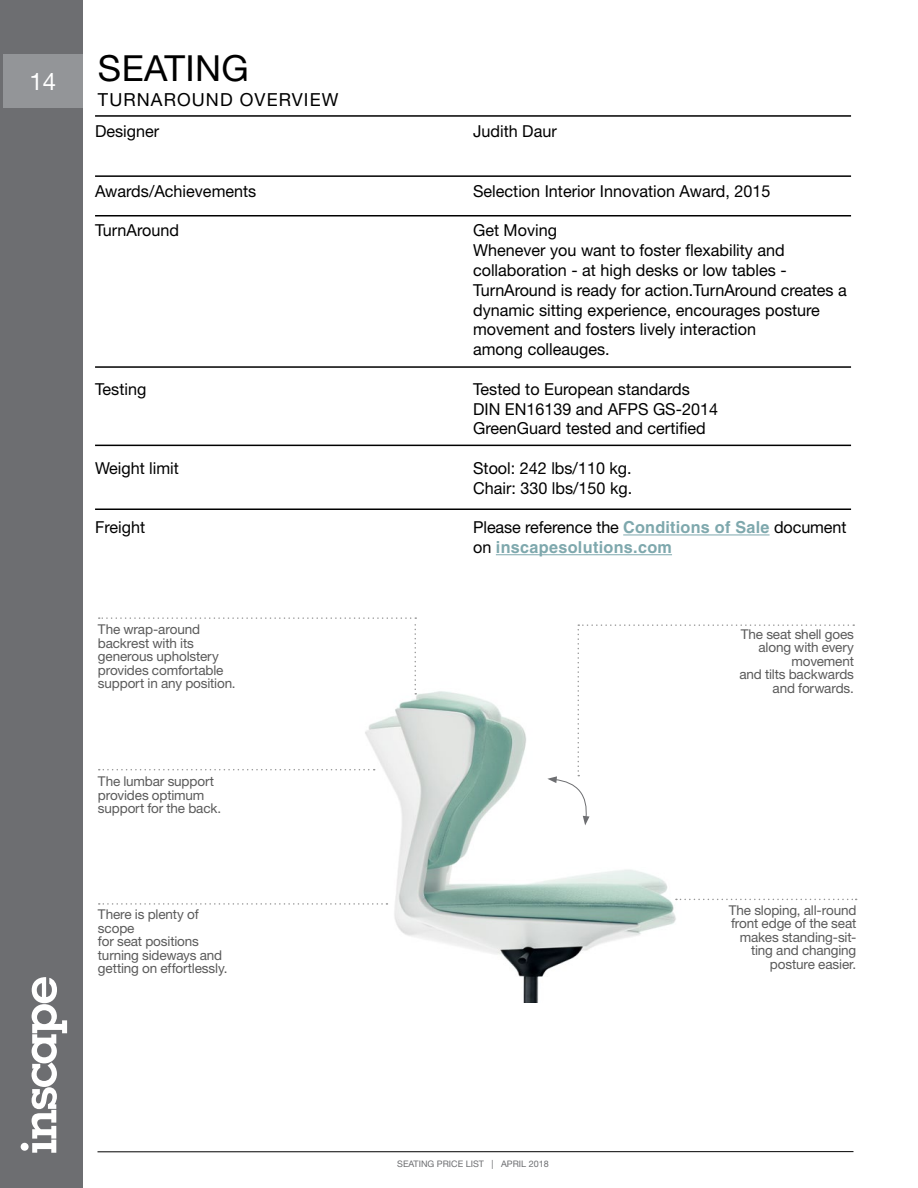
<style>
.page{position:relative;width:918px;height:1188px;background:#fff}
.page>*{position:absolute;margin:0;border:0;box-sizing:border-box;transform-origin:0 0}
.t1{font:36px "Helvetica Neue LT Std";letter-spacing:.01em;color:#000}
.Sub_Category{font:18px "Helvetica Neue LT Std";letter-spacing:.06em;color:#000}
.t2{font:16.5px/19.8px "Helvetica Neue LT Std";color:#000}
.t3{font:700 16.5px/19.8px "Helvetica LT Std";letter-spacing:.02em;color:#7ea8ad}
.t4{font:13.5px/13.5px "Helvetica Neue LT Std";letter-spacing:-.01em;color:#5a5a5a}
.t5{font:9px "Helvetica Neue LT Std";color:#6d6e71}
.s1{font-family:"Helvetica Neue LT Std";font-weight:400;color:#000}
</style>
<div class="page">
<div style="left:0;top:0;width:83px;height:1188px;background:#6d6e71"></div>
<hr style="left:98px;top:1151px;width:756px;height:1px;background:#000">
<div style="left:3px;top:54px;width:80px;height:54px;background:#939598"></div>
<div style="left:21px;top:1143px;width:8px;height:8px;background:#fff;border-radius:50%"></div>
<svg style="left:32px;top:977px;width:35px;height:176px"></svg>
<hr style="left:95px;top:115px;width:756px;height:2px;background:#000">
<hr style="left:623px;top:535px;width:147px;height:1px;background:#7ea8ad">
<hr style="left:496px;top:554px;width:176px;height:1px;background:#7ea8ad">
<hr style="left:95px;top:175px;width:756px;height:2px;background:#000">
<hr style="left:95px;top:215px;width:756px;height:2px;background:#000">
<img style="left:317px;top:691px;width:462px;height:311px">
<svg style="left:547px;top:624px;width:307px;height:201px"></svg>
<svg style="left:676px;top:899px;width:181px;height:1px"></svg>
<svg style="left:99px;top:903px;width:288px;height:2px"></svg>
<svg style="left:99px;top:769px;width:276px;height:1px"></svg>
<svg style="left:99px;top:617px;width:317px;height:78px"></svg>
<hr style="left:95px;top:366px;width:756px;height:2px;background:#000">
<hr style="left:95px;top:445px;width:756px;height:1px;background:#000">
<hr style="left:95px;top:508px;width:756px;height:2px;background:#000">
<h1 class="t1" style="left:30px;top:46px;width:221px"><sub>14</sub> SEATING</h1>
<p class="t2" style="left:95px;top:121px;width:66px">Designer</p>
<p class="t2" style="left:473px;top:121px;width:85px">Judith Daur</p>
<p class="Sub_Category" style="left:98px;top:89px;width:242px">TURNAROUND OVERVIEW</p>
<p class="t2" style="left:95px;top:181px;width:163px">Awards/Achievements</p>
<p class="t2" style="left:473px;top:181px;width:299px">Selection Interior Innovation Award, 2015</p>
<p class="t2" style="left:95px;top:220px;width:85px">TurnAround</p>
<p class="t2" style="left:473px;top:220px;width:85px">Get Moving</p>
<p class="t2" style="left:473px;top:240px;width:315px">Whenever you want to foster flexability and collaboration - at high desks or low tables -</p>
<p class="t2" style="left:473px;top:280px;width:375px">TurnAround is ready for action.TurnAround creates a dynamic sitting experience, encourages posture movement and fosters lively interaction</p>
<p class="t2" style="left:473px;top:339px;width:138px">among colleauges.</p>
<p class="t2" style="left:95px;top:379px;width:53px">Testing</p>
<p class="t2" style="left:473px;top:379px;width:218px">Tested to European standards</p>
<p class="t2" style="left:473px;top:399px;width:246px">DIN EN16139 and AFPS GS-2014</p>
<p class="t2" style="left:473px;top:418px;width:234px">GreenGuard tested and certified</p>
<p class="t2" style="left:95px;top:458px;width:85px">Weight limit</p>
<p class="t2" style="left:473px;top:458px;width:160px">Stool: 242 lbs/110 kg.</p>
<p class="t2" style="left:473px;top:478px;width:161px">Chair: 330 lbs/150 kg.</p>
<p class="t2" style="left:95px;top:517px;width:52px">Freight</p>
<p class="t3" style="left:473px;top:517px;width:375px"><span class="s1">Please reference the</span> Conditions of Sale <span class="s1">document on</span> inscapesolutions.com</p>
<p class="t4" style="left:98px;top:622px;width:139px">The wrap-around backrest with its generous upholstery provides comfortable support in any position.</p>
<p class="t4" style="left:741px;top:627px;width:115px;text-align:right">The seat shell goes along with every movement</p>
<p class="t4" style="left:739px;top:667px;width:116px;text-align:right">and tilts backwards and forwards.</p>
<p class="t4" style="left:98px;top:774px;width:118px">The lumbar support provides optimum</p>
<p class="t4" style="left:98px;top:801px;width:125px">support for the back.</p>
<p class="t4" style="left:98px;top:907px;width:102px">There is plenty of scope</p>
<p class="t4" style="left:98px;top:934px;width:131px">for seat positions turning sideways and getting on effortlessly.</p>
<p class="t5" style="left:397px;top:1159px;width:153px">SEATING PRICE LIST | APRIL 2018</p>
<p class="t4" style="left:729px;top:903px;width:129px;text-align:right">The sloping, all-round front edge of the seat makes standing-sit&shy;ting and changing posture easier.</p>
</div>
